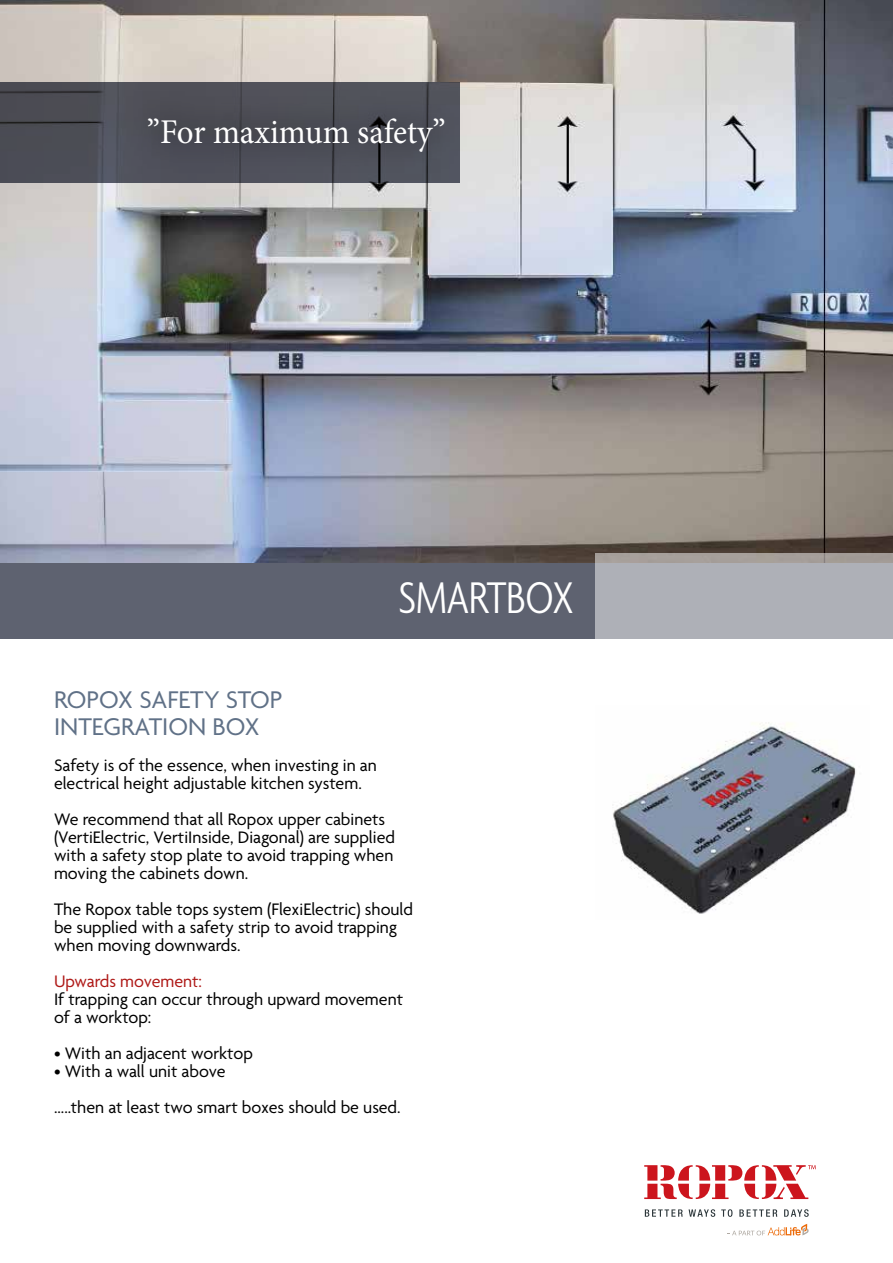
<style>
.page{position:relative;width:893px;height:1263px;background:#fff}
.page>*{position:absolute;margin:0;border:0;box-sizing:border-box;transform-origin:0 0}
.t1{font:300 condensed 48px "Agenda";letter-spacing:-.01em;color:#fff}
.t2{font:34.65px "Minion Pro";color:#fff;scale:.95 1}
.t3{font:26.1px/27px "Agenda";color:#607187}
.t4{font:18px/18px "Agenda";color:#000}
.t5{font:18px "Agenda";color:#af1917}
</style>
<div class="page">
<div style="left:0;top:554px;width:893px;height:85px;background:#5e6270"></div>
<img style="left:0;top:0;width:893px;height:562px">
<svg style="left:595px;top:554px;width:298px;height:85px;background:#adaeb3"></svg>
<img style="left:613px;top:722px;width:243px;height:192px">
<svg style="left:0;top:83px;width:459px;height:100px;background:#4c4d56"></svg>
<div style="left:121px;top:89px;width:351px;height:88px;background:#4d4e58"></div>
<svg style="left:645px;top:1209px;width:38px;height:8px"></svg>
<svg style="left:689px;top:1209px;width:26px;height:8px"></svg>
<svg style="left:721px;top:1209px;width:11px;height:8px"></svg>
<svg style="left:739px;top:1209px;width:38px;height:8px"></svg>
<svg style="left:784px;top:1209px;width:25px;height:8px"></svg>
<svg style="left:644px;top:1165px;width:172px;height:34px"></svg>
<svg style="left:727px;top:1224px;width:82px;height:11px"></svg>
<h2 class="t2" style="left:147px;top:108px;width:316px">”For maximum safety”</h2>
<h1 class="t1" style="left:398px;top:571px;width:177px">SMARTBOX</h1>
<h3 class="t3" style="left:54px;top:688px;width:230px">ROPOX SAFETY STOP<br>INTEGRATION BOX</h3>
<p class="t4" style="left:54px;top:758px;width:324px">Safety is of the essence, when investing in an electrical height adjustable kitchen system.</p>
<p class="t4" style="left:54px;top:812px;width:343px">We recommend that all Ropox upper cabinets (VertiElectric, VertiInside, Diagonal) are supplied with a safety stop plate to avoid trapping when moving the cabinets down.</p>
<p class="t4" style="left:54px;top:902px;width:361px">The Ropox table tops system (FlexiElectric) should be supplied with a safety strip to avoid trapping when moving downwards.</p>
<p class="t5" style="left:54px;top:972px;width:150px">Upwards movement:</p>
<p class="t4" style="left:54px;top:992px;width:351px">If trapping can occur through upward movement of a worktop:</p>
<p class="t4" style="left:54px;top:1046px;width:200px">• With an adjacent worktop</p>
<p class="t4" style="left:54px;top:1055px;width:348px;line-height:36px">• With a wall unit above<br>.....then at least two smart boxes should be used.</p>
</div>
